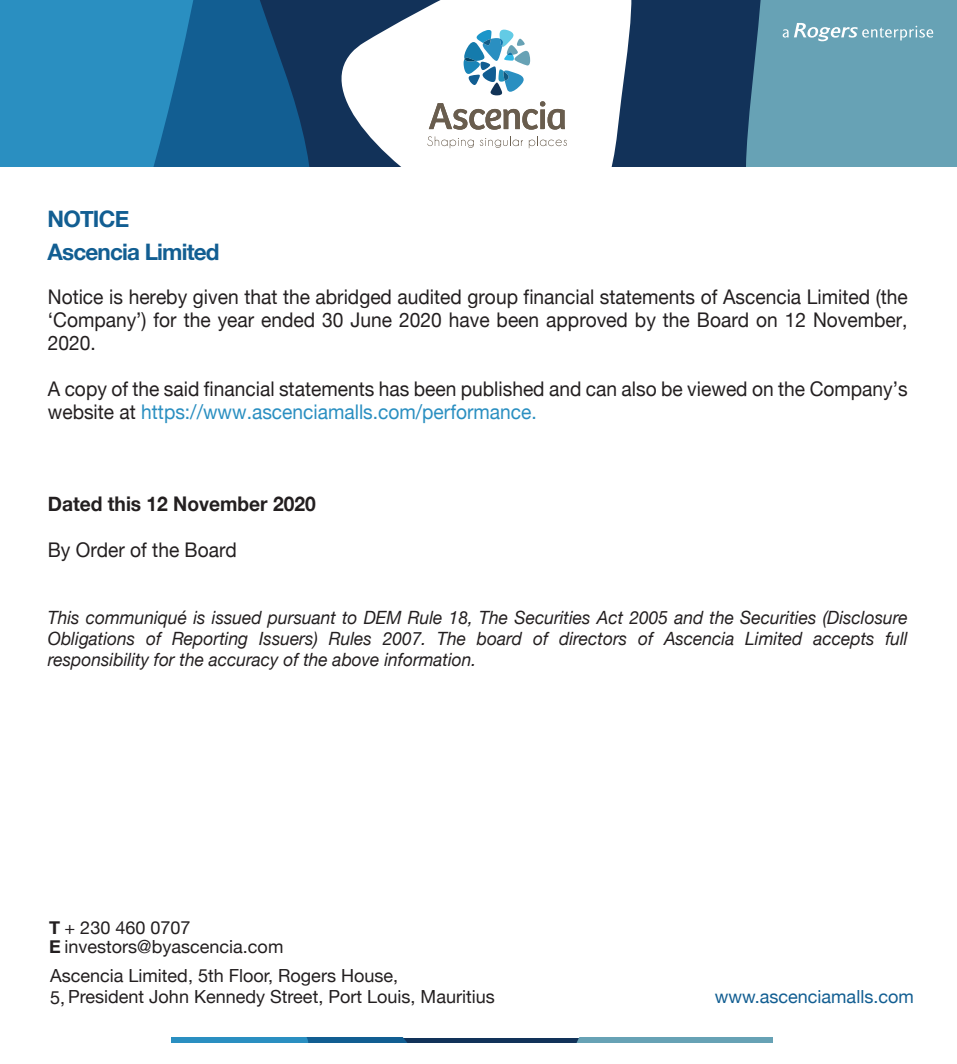
<style>
.page{position:relative;width:957px;height:1064px;background:#fff}
.page>*{position:absolute;margin:0;border:0;box-sizing:border-box;transform-origin:0 0}
.t1{font:700 22.75px/32.5px "Helvetica Neue";letter-spacing:-.035em;color:#125e92}
.t2{font:20.25px/23px "Helvetica Neue";color:#231f20;text-align:justify;scale:.95 1}
.t3{font:700 20.25px "Helvetica Neue";color:#231f20;scale:.95 1}
.t4{font:italic 18.25px/20.8px "Helvetica Neue";color:#231f20;text-align:justify;scale:.95 1}
.t5{font:18px/19px "Helvetica Neue";color:#231f20}
.t6{font:18px "Helvetica Neue";color:#125e92}
.s1{color:#2a8fc1}
.s2{font-weight:700}
</style>
<div class="page">
<div style="left:0;top:0;width:957px;height:166px;background:#123259"></div>
<svg style="left:218px;top:0;width:91px;height:166px;fill:#125e92"></svg>
<svg style="left:0;top:0;width:218px;height:166px;background:#2585b7"></svg>
<svg style="left:315px;top:0;width:331px;height:167px;fill:#fff"></svg>
<svg style="left:463px;top:30px;width:67px;height:65px;background:#9bc6da"></svg>
<svg style="left:429px;top:101px;width:136px;height:29px;background:#c3beb8"></svg>
<svg style="left:427px;top:136px;width:47px;height:12px"></svg>
<svg style="left:480px;top:136px;width:43px;height:12px"></svg>
<svg style="left:529px;top:136px;width:38px;height:12px"></svg>
<div style="left:746px;top:0;width:211px;height:166px;background:#67a2b5"></div>
<svg style="left:498px;top:1038px;width:49px;height:3px"></svg>
<svg style="left:171px;top:1037px;width:327px;height:4px"></svg>
<svg style="left:547px;top:1037px;width:225px;height:4px"></svg>
<p class="t1" style="left:48px;top:204px;width:174px">NOTICE<br>Ascencia Limited</p>
<p class="t2" style="left:48px;top:286px;width:906px">Notice is hereby given that the abridged audited group financial statements of Ascencia Limited (the ‘Company’) for the year ended 30 June 2020 have been approved by the Board on 12 November, 2020.</p>
<p class="t2" style="left:48px;top:378px;width:906px">A copy of the said financial statements has been published and can also be viewed on the Company’s website at <span class="s1">https://www.ascenciamalls.com/performance.</span></p>
<p class="t3" style="left:48px;top:487px;width:283px">Dated this 12 November 2020</p>
<p class="t2" style="left:48px;top:539px;width:200px">By Order of the Board</p>
<p class="t4" style="left:48px;top:608px;width:907px">This communiqué is issued pursuant to DEM Rule 18, The Securities Act 2005 and the Securities (Disclosure Obligations of Reporting Issuers) Rules 2007. The board of directors of Ascencia Limited accepts full responsibility for the accuracy of the above information.</p>
<p class="t5" style="left:49px;top:918px;width:236px"><span class="s2">T</span> + 230 460 0707<br><span class="s2">E</span> investors@byascencia.com</p>
<p class="t5" style="left:50px;top:965px;width:446px;line-height:21.2px">Ascencia Limited, 5th Floor, Rogers House,<br>5, President John Kennedy Street, Port Louis, Mauritius</p>
<p class="t6" style="left:715px;top:983px;width:201px">www.ascenciamalls.com</p>
</div>
